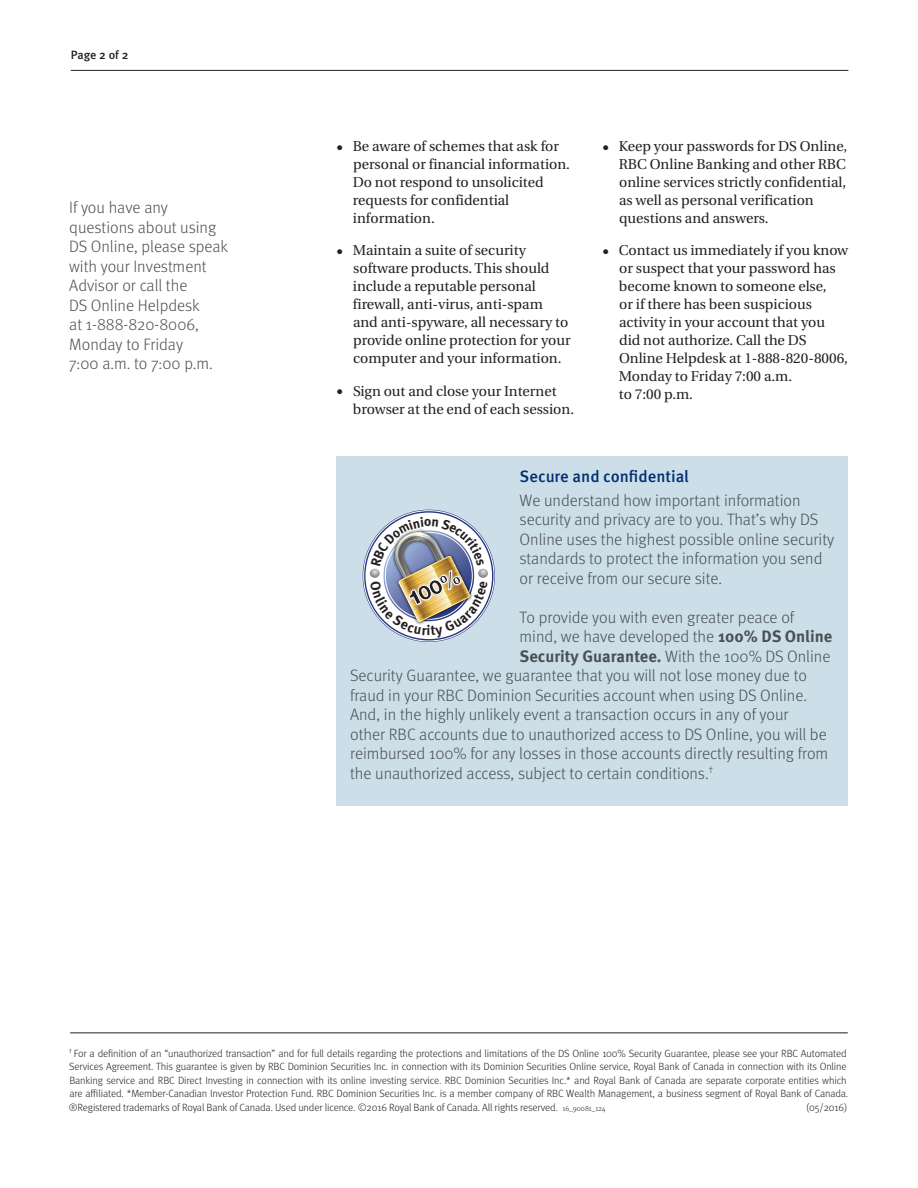
<style>
.page{position:relative;width:918px;height:1188px;background:#fff}
.page>*{position:absolute;margin:0;border:0;box-sizing:border-box;transform-origin:0 0}
.t1{font:900 21px "Helvetica Neue LT Std";color:#231f20}
._9_Text_Highlight{font:300 16.5px/19.5px "Meta OT";color:#4a4f55}
.Text_Headline{font:500 16.5px "Meta OT";color:#002f73}
.t2{font:14.25px/18px "Utopia";color:#231f20}
.t3{font:500 12px "Meta OT";letter-spacing:-.005em;color:#231f20}
._12-Disclaimer{font:300 10.5px/13.5px "Meta OT";letter-spacing:-.01em;color:#231f20}
.s1{font-weight:700}
.s2{font-size:7.5px}
</style>
<div class="page">
<div style="left:337px;top:456px;width:511px;height:350px;background:#ccdee7"></div>
<hr style="left:71px;top:70px;width:777px;height:1px;background:#231f20">
<hr style="left:70px;top:1033px;width:778px;height:1px;background:#231f20">
<img style="left:366px;top:517px;width:126px;height:121px">
<p class="t3" style="left:71px;top:47px;width:59px">Page 2 of 2</p>
<p class="_9_Text_Highlight" style="left:69px;top:198px;width:160px">If you have any questions about using<br>DS Online, please speak with your Investment<br>Advisor or call the<br>DS Online Helpdesk<br>at 1-888-820-8006,<br>Monday to Friday<br>7:00 a.m. to 7:00 p.m.</p>
<p class="t2" style="left:353px;top:138px;width:219px;text-indent:-16px">● Be aware of schemes that ask for personal or financial information.<br>Do not respond to unsolicited requests for confidential information.</p>
<p class="t2" style="left:353px;top:242px;width:219px;text-indent:-16px">● Maintain a suite of security software products. This should include a reputable personal firewall, anti-virus, anti-spam and anti-spyware, all necessary to provide online protection for your computer and your information.</p>
<p class="t2" style="left:353px;top:382px;width:223px;text-indent:-16px">● Sign out and close your Internet browser at the end of each session.</p>
<p class="t2" style="left:619px;top:138px;width:230px;text-indent:-16px">● Keep your passwords for DS Online, RBC Online Banking and other RBC online services strictly confidential, as well as personal verification questions and answers.</p>
<p class="t2" style="left:619px;top:242px;width:231px;text-indent:-16px">● Contact us immediately if you know or suspect that your password has become known to someone else,<br>or if there has been suspicious activity in your account that you did not authorize. Call the DS<br>Online Helpdesk at 1-888-820-8006,<br>Monday to Friday 7:00 a.m.<br>to 7:00 p.m.</p>
<p class="Text_Headline" style="left:520px;top:466px;width:171px">Secure and confidential</p>
<p class="_9_Text_Highlight" style="left:520px;top:491px;width:316px">We understand how important information security and privacy are to you. That’s why DS Online uses the highest possible online security standards to protect the information you send or receive from our secure site.</p>
<p class="_9_Text_Highlight" style="left:520px;top:608px;width:276px">To provide you with even greater peace of</p>
<p class="_9_Text_Highlight" style="left:520px;top:627px;width:314px">mind, we have developed the <span class="s1">100% DS Online</span></p>
<p class="_9_Text_Highlight" style="left:520px;top:647px;width:312px"><span class="s1">Security Guarantee.</span> With the 100% DS Online</p>
<p class="_9_Text_Highlight" style="left:350px;top:666px;width:458px">Security Guarantee, we guarantee that you will not lose money due to</p>
<p class="_9_Text_Highlight" style="left:350px;top:686px;width:458px">fraud in your RBC Dominion Securities account when using DS Online.</p>
<p class="_9_Text_Highlight" style="left:350px;top:705px;width:440px">And, in the highly unlikely event a transaction occurs in any of your</p>
<p class="_9_Text_Highlight" style="left:350px;top:725px;width:478px">other RBC accounts due to unauthorized access to DS Online, you will be</p>
<p class="_9_Text_Highlight" style="left:350px;top:744px;width:480px">reimbursed 100% for any losses in those accounts directly resulting from</p>
<p class="_9_Text_Highlight" style="left:350px;top:764px;width:364px">the unauthorized access, subject to certain conditions.<sup>†</sup></p>
<p class="t1" style="left:403px;top:589px;width:59px;rotate:-26deg">100%</p>
<p class="_12-Disclaimer" style="left:69px;top:1046px;width:781px"><sup>†</sup> For a definition of an “unauthorized transaction” and for full details regarding the protections and limitations of the DS Online 100% Security Guarantee, please see your RBC Automated Services Agreement. This guarantee is given by RBC Dominion Securities Inc. in connection with its Dominion Securities Online service, Royal Bank of Canada in connection with its Online Banking service and RBC Direct Investing in connection with its online investing service. RBC Dominion Securities Inc.* and Royal Bank of Canada are separate corporate entities which are affiliated. *Member-Canadian Investor Protection Fund. RBC Dominion Securities Inc. is a member company of RBC Wealth Management, a business segment of Royal Bank of Canada. ®Registered trademarks of Royal Bank of Canada. Used under licence. ©2016 Royal Bank of Canada. All rights reserved. <span class="s2">16_90081_124</span></p>
<p class="_12-Disclaimer" style="left:806px;top:1100px;width:43px">(05/2016)</p>
</div>
